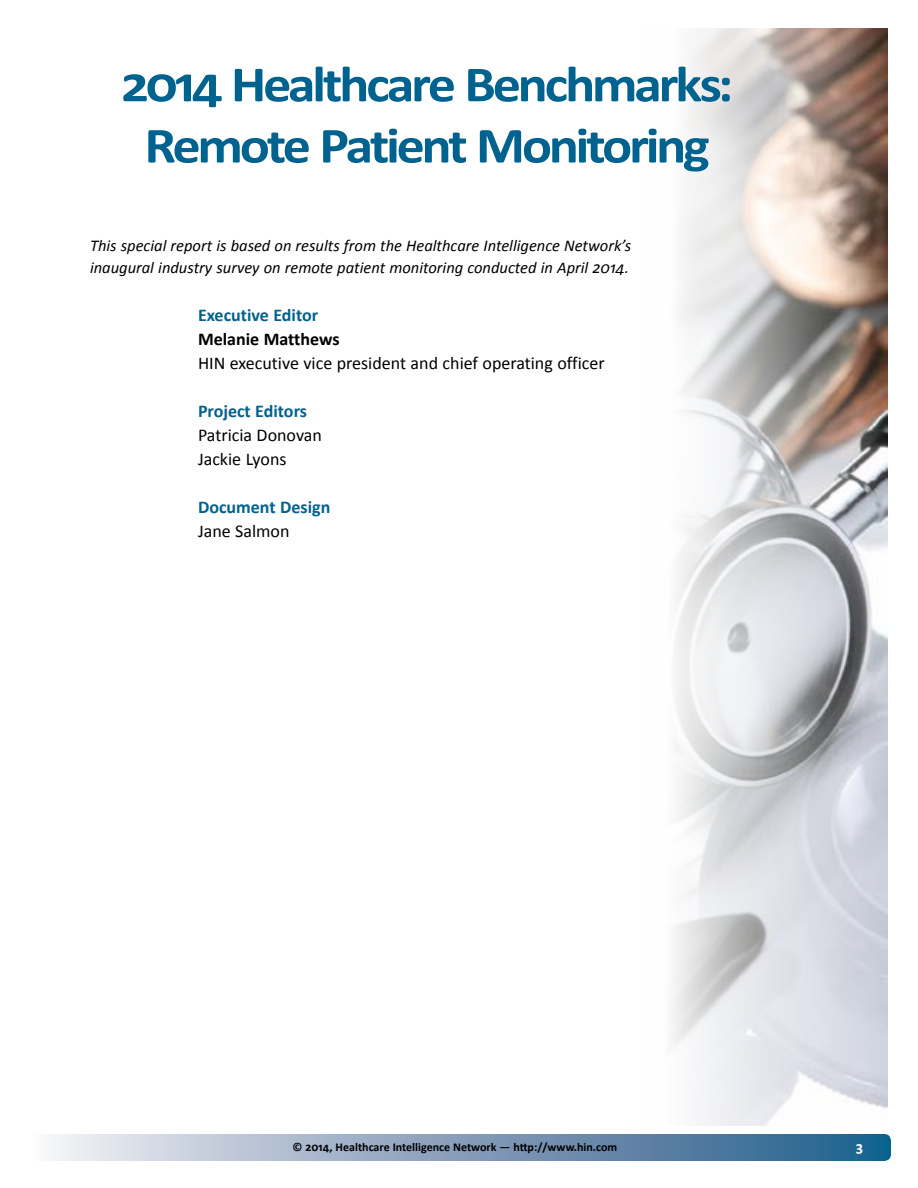
<style>
.page{position:relative;width:918px;height:1188px;background:#fff}
.page>*{position:absolute;margin:0;border:0;box-sizing:border-box;transform-origin:0 0}
.t1{font:700 51px/61.2px "Calibri";letter-spacing:-.06em;color:#00628e;text-align:center;scale:1.1 1}
.t2{font:18px/24px "Calibri";color:#000}
.t3{font:700 18px "Calibri";color:#00628e}
.t4{font:700 18px "Calibri";color:#000}
.t5{font:italic 16.5px/22.5px "Calibri";color:#000}
.t6{font:700 15px "Calibri";color:#fff}
.t7{font:700 12px "Calibri";color:#000}
</style>
<div class="page">
<img style="left:672px;top:28px;width:216px;height:1098px">
<div style="left:27px;top:1134px;width:864px;height:27px;background:linear-gradient(to right,#f7eef4,#1b5887);border-radius:7px"></div>
<h1 class="t1" style="left:121px;top:51px;width:558px">2014 Healthcare Benchmarks:<br>Remote Patient Monitoring</h1>
<p class="t5" style="left:90px;top:233px;width:543px">This special report is based on results from the Healthcare Intelligence Network’s inaugural industry survey on remote patient monitoring conducted in April 2014.</p>
<p class="t3" style="left:198px;top:304px;width:122px">Executive Editor</p>
<p class="t4" style="left:198px;top:328px;width:143px">Melanie Matthews</p>
<p class="t2" style="left:198px;top:350px;width:408px">HIN executive vice president and chief operating officer</p>
<p class="t3" style="left:198px;top:400px;width:111px">Project Editors</p>
<p class="t2" style="left:198px;top:422px;width:126px">Patricia Donovan<br>Jackie Lyons</p>
<p class="t3" style="left:198px;top:496px;width:134px">Document Design</p>
<p class="t2" style="left:198px;top:518px;width:93px">Jane Salmon</p>
<p class="t7" style="left:293px;top:1139px;width:326px">© 2014, Healthcare Intelligence Network — http://www.hin.com</p>
<p class="t6" style="left:856px;top:1138px;width:9px">3</p>
</div>
